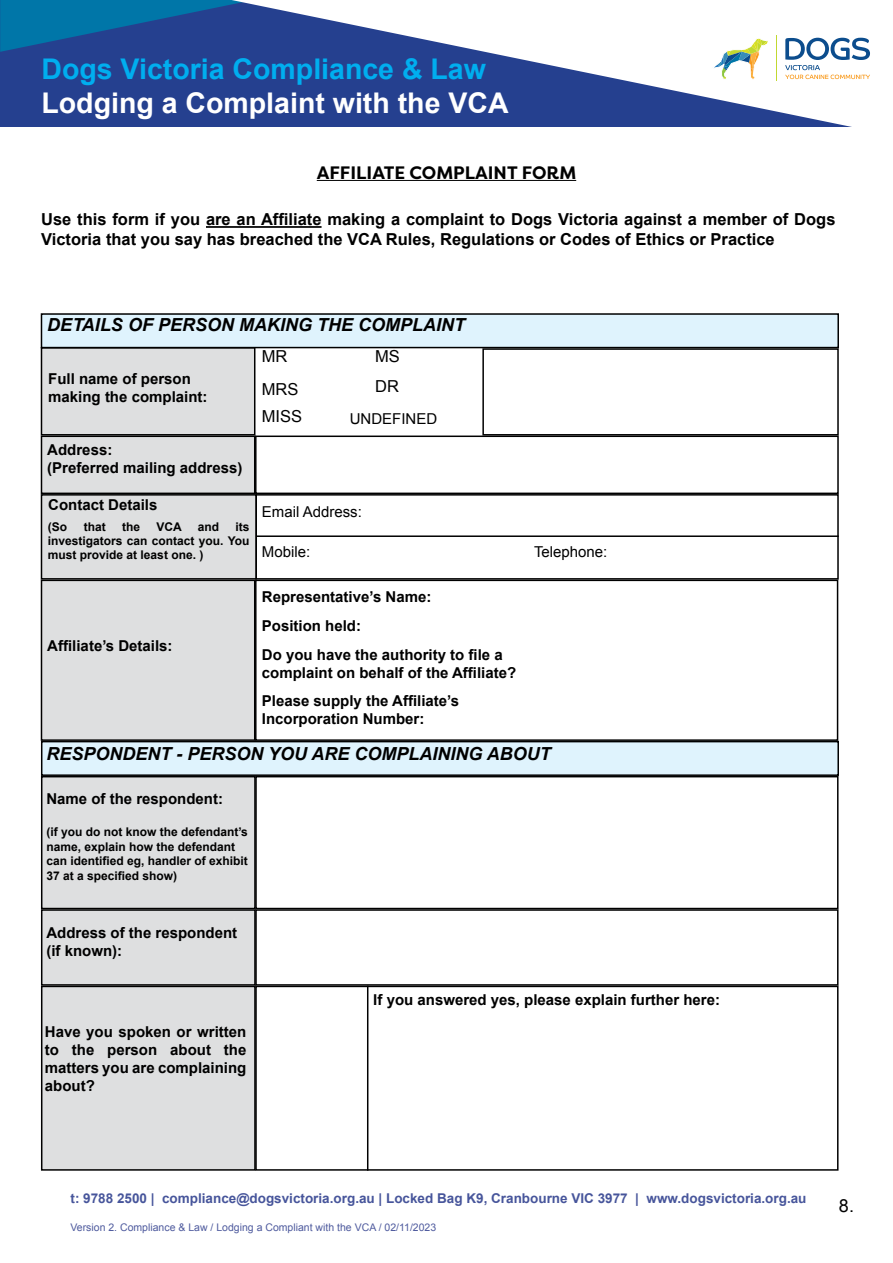
<style>
.page{position:relative;width:893px;height:1263px;background:#fff}
.page>*{position:absolute;margin:0;border:0;box-sizing:border-box;transform-origin:0 0}
.t1{font:700 28.5px "Arial";color:#fff}
.t2{font:700 28.5px "Arial";color:#00aeef}
.t3{font:italic 700 18px "Arial";color:#000}
.t4{font:700 18px "Filson Pro";color:#000}
.t5{font:18px "Arial";color:#000}
.t6{font:700 16.5px/19.8px "Arial";color:#000}
.t7{font:16.5px/32.8px "Arial";color:#000}
.t8{font:700 15px/18px "Arial";color:#000}
.t9{font:15px "Arial";color:#000}
.t10{font:700 13.5px "Arial";color:#47559b}
.t11{font:700 12px/14.4px "Arial";color:#000;text-align:justify}
.t12{font:10.5px "Arial";color:#4f5b9e}
</style>
<div class="page">
<div style="left:0;top:0;width:893px;height:127px;background:#25408f"></div>
<svg style="left:0;top:0;width:232px;height:52px"></svg>
<svg style="left:232px;top:0;width:661px;height:127px"></svg>
<svg style="left:777px;top:38px;width:93px;height:42px;background:#c7d2dc"></svg>
<hr style="left:775px;top:35px;width:1px;height:46px;background:#c1d831">
<svg style="left:711px;top:38px;width:58px;height:43px;background:#dfe7d8"></svg>
<hr style="left:317px;top:180px;width:259px;height:1px;background:#000">
<hr style="left:206px;top:226px;width:116px;height:2px;background:#000">
<div style="left:41px;top:348px;width:214px;height:87px;background:#dedfe0"></div>
<div style="left:41px;top:347px;width:214px;height:88px;border:2px solid #000"></div>
<div style="left:482px;top:348px;width:357px;height:87px;border:2px solid #000"></div>
<div style="left:41px;top:436px;width:214px;height:57px;background:#dedfe0"></div>
<div style="left:41px;top:435px;width:214px;height:59px;border:2px solid #000"></div>
<div style="left:255px;top:435px;width:584px;height:59px;border:2px solid #000"></div>
<div style="left:255px;top:494px;width:584px;height:86px;border:2px solid #000"></div>
<div style="left:41px;top:495px;width:215px;height:84px;background:#dedfe0"></div>
<div style="left:41px;top:494px;width:216px;height:86px;border:2px solid #000"></div>
<hr style="left:257px;top:535px;width:582px;height:2px;background:#000">
<div style="left:41px;top:580px;width:214px;height:160px;background:#dedfe0"></div>
<div style="left:41px;top:580px;width:214px;height:161px;border:2px solid #000"></div>
<div style="left:255px;top:580px;width:583px;height:161px;border:2px solid #000"></div>
<div style="left:41px;top:314px;width:797px;height:34px;background:#dff3fd"></div>
<div style="left:41px;top:313px;width:798px;height:35px;border:2px solid #000"></div>
<div style="left:42px;top:742px;width:796px;height:33px;background:#dff3fd"></div>
<div style="left:41px;top:741px;width:798px;height:35px;border:2px solid #000"></div>
<div style="left:42px;top:777px;width:213px;height:131px;background:#dedfe0"></div>
<div style="left:41px;top:776px;width:215px;height:133px;border:2px solid #000"></div>
<div style="left:255px;top:776px;width:583px;height:133px;border:2px solid #000"></div>
<div style="left:42px;top:910px;width:213px;height:75px;background:#dedfe0"></div>
<div style="left:41px;top:909px;width:215px;height:77px;border:2px solid #000"></div>
<div style="left:255px;top:909px;width:583px;height:77px;border:2px solid #000"></div>
<div style="left:42px;top:986px;width:213px;height:184px;background:#dedfe0"></div>
<div style="left:41px;top:986px;width:215px;height:185px;border:2px solid #000"></div>
<div style="left:255px;top:986px;width:583px;height:185px;border:2px solid #000"></div>
<hr style="left:367px;top:986px;width:1px;height:185px;background:#000">
<h1 class="t2" style="left:41px;top:50px;width:446px">Dogs Victoria Compliance &amp; Law</h1>
<h1 class="t1" style="left:41px;top:85px;width:469px">Lodging a Complaint with the VCA</h1>
<p class="t4" style="left:317px;top:161px;width:261px">AFFILIATE COMPLAINT FORM</p>
<p class="t6" style="left:41px;top:210px;width:796px">Use this form if you are an Affiliate making a complaint to Dogs Victoria against a member of Dogs<br>Victoria that you say has breached the VCA Rules, Regulations or Codes of Ethics or Practice</p>
<p class="t3" style="left:47px;top:313px;width:419px">DETAILS OF PERSON MAKING THE COMPLAINT</p>
<p class="t8" style="left:48px;top:370px;width:161px">Full name of person making the complaint:</p>
<p class="t8" style="left:47px;top:441px;width:197px">Address:<br>(Preferred mailing address)</p>
<p class="t8" style="left:48px;top:496px;width:111px">Contact Details</p>
<p class="t11" style="left:48px;top:519px;width:21px">(So</p>
<p class="t11" style="left:84px;top:519px;width:23px">that</p>
<p class="t11" style="left:122px;top:519px;width:19px">the</p>
<p class="t11" style="left:156px;top:519px;width:27px">VCA</p>
<p class="t11" style="left:198px;top:519px;width:23px">and</p>
<p class="t11" style="left:48px;top:519px;width:203px;text-indent:188px">its investigators can contact you. You must provide at least one. )</p>
<p class="t8" style="left:47px;top:637px;width:127px">Affiliate’s Details:</p>
<p class="t7" style="left:262px;top:340px;width:38px">MR<br>MRS</p>
<p class="t7" style="left:262px;top:400px;width:42px">MISS</p>
<p class="t7" style="left:375px;top:341px;width:26px;line-height:30.2px">MS<br>DR</p>
<p class="t9" style="left:350px;top:408px;width:89px">UNDEFINED</p>
<p class="t9" style="left:262px;top:502px;width:102px">Email Address:</p>
<p class="t9" style="left:262px;top:542px;width:50px">Mobile:</p>
<p class="t9" style="left:534px;top:542px;width:75px">Telephone:</p>
<p class="t8" style="left:262px;top:588px;width:171px">Representative’s Name:</p>
<p class="t8" style="left:262px;top:612px;width:242px;line-height:28.5px">Position held:<br>Do you have the authority to file a</p>
<p class="t8" style="left:262px;top:658px;width:256px;line-height:28.8px">complaint on behalf of the Affiliate?<br>Please supply the Affiliate’s</p>
<p class="t8" style="left:262px;top:710px;width:164px">Incorporation Number:</p>
<p class="t3" style="left:46px;top:742px;width:506px">RESPONDENT - PERSON YOU ARE COMPLAINING ABOUT</p>
<p class="t8" style="left:46px;top:790px;width:178px">Name of the respondent:</p>
<p class="t11" style="left:46px;top:825px;width:203px;text-align:left">(if you do not know the defendant’s name, explain how the defendant can identified eg, handler of exhibit<br>37 at a specified show)</p>
<p class="t8" style="left:46px;top:924px;width:192px">Address of the respondent (if known):</p>
<p class="t8" style="left:45px;top:1024px;width:203px;text-align:justify">Have you spoken or written to the person about the matters you are complaining about?</p>
<p class="t8" style="left:373px;top:991px;width:348px">If you answered yes, please explain further here:</p>
<p class="t10" style="left:71px;top:1189px;width:737px">t: 9788 2500 | compliance@dogsvictoria.org.au | Locked Bag K9, Cranbourne VIC 3977 | www.dogsvictoria.org.au</p>
<p class="t12" style="left:71px;top:1221px;width:367px">Version 2. Compliance &amp; Law / Lodging a Compliant with the VCA / 02/11/2023</p>
<p class="t5" style="left:839px;top:1194px;width:17px">8.</p>
</div>
